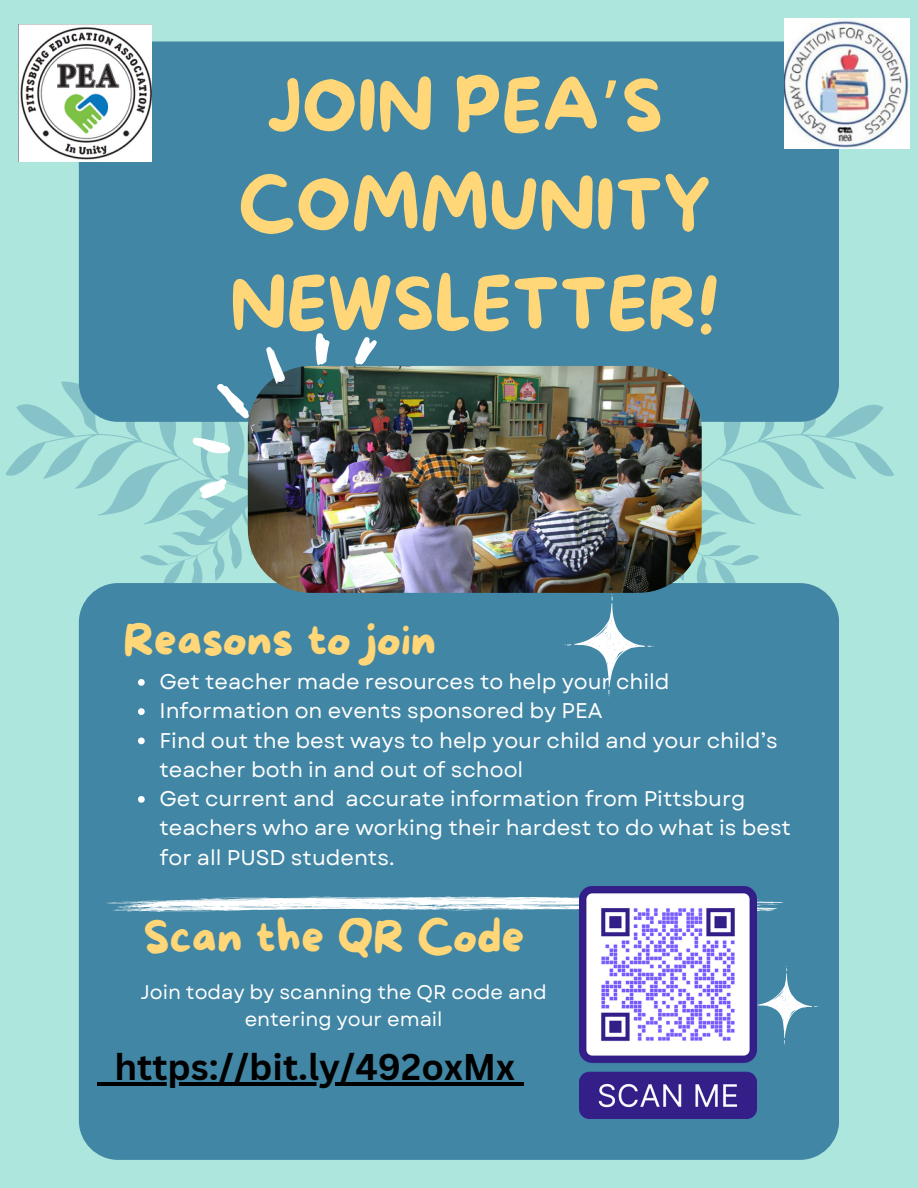
<style>
.page{position:relative;width:918px;height:1188px;background:#ade6dd}
.page>*{position:absolute;margin:0;border:0;box-sizing:border-box;transform-origin:0 0}
.t1{font:71.25px "More Sugar";color:#ffd678}
.t2{font:45.15px "More Sugar";color:#ffd678}
.t3{font:700 36.15px "Canva Sans";color:#000}
.t4{font:21.3px/29.2px "Garet";color:#fff}
.t5{font:19.8px/27px "Garet";color:#fff;text-align:center}
.s1{font-family:"Noto Sans Gurmukhi"}
</style>
<div class="page">
<svg style="left:712px;top:389px;width:182px;height:127px"></svg>
<svg style="left:6px;top:339px;width:120px;height:177px"></svg>
<div style="left:79px;top:42px;width:760px;height:380px;background:#4186a4;border-radius:39px"></div>
<div style="left:79px;top:583px;width:760px;height:577px;background:#4186a4;border-radius:39px"></div>
<img style="left:248px;top:366px;width:454px;height:227px;border-radius:64px">
<img style="left:126px;top:333px;width:213px;height:260px">
<svg style="left:346px;top:337px;width:36px;height:31px"></svg>
<img style="left:565px;top:463px;width:208px;height:233px">
<svg style="left:756px;top:966px;width:63px;height:79px"></svg>
<svg style="left:106px;top:897px;width:678px;height:15px"></svg>
<img style="left:19px;top:25px;width:132px;height:136px">
<img style="left:785px;top:19px;width:124px;height:129px">
<img style="left:580px;top:886px;width:176px;height:233px">
<svg style="left:138px;top:679px;width:7px;height:7px"></svg>
<svg style="left:138px;top:708px;width:7px;height:7px"></svg>
<svg style="left:138px;top:738px;width:7px;height:6px"></svg>
<svg style="left:138px;top:796px;width:7px;height:7px"></svg>
<hr style="left:97px;top:1082px;width:17px;height:4px;background:#000">
<hr style="left:114px;top:1082px;width:401px;height:4px;background:#000">
<svg style="left:515px;top:1082px;width:8px;height:4px"></svg>
<p class="t1" style="left:266px;top:67px;width:398px">JOIN PEA<span class="s1">’</span>S</p>
<p class="t1" style="left:238px;top:166px;width:475px">COMMUNITY</p>
<p class="t1" style="left:230px;top:265px;width:490px">NEWSLETTER!</p>
<p class="t2" style="left:123px;top:615px;width:314px">Reasons to join</p>
<p class="t4" style="left:159px;top:667px;width:512px">Get teacher made resources to help your child</p>
<p class="t4" style="left:159px;top:696px;width:445px">Information on events sponsored by PEA</p>
<p class="t4" style="left:159px;top:726px;width:620px">Find out the best ways to help your child and your child’s teacher both in and out of school</p>
<p class="t4" style="left:159px;top:784px;width:633px">Get current and accurate information from Pittsburg teachers who are working their hardest to do what is best for all PUSD students.</p>
<p class="t2" style="left:143px;top:912px;width:383px">Scan the QR Code</p>
<p class="t5" style="left:140px;top:979px;width:408px">Join today by scanning the QR code and entering your email</p>
<p class="t3" style="left:114px;top:1041px;width:402px">https://bit.ly/492oxMx</p>
</div>
